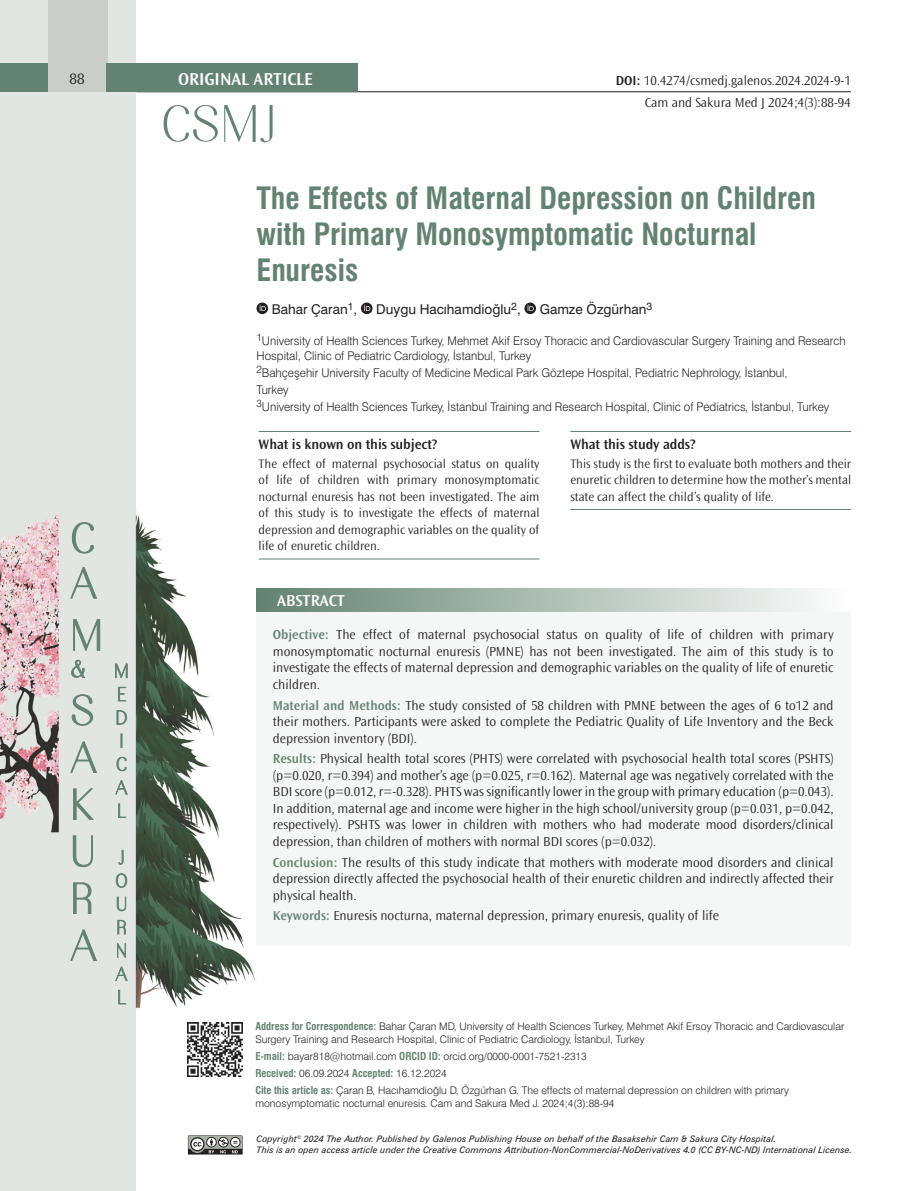
<style>
.page{position:relative;width:915px;height:1191px;background:#fff}
.page>*{position:absolute;margin:0;border:0;box-sizing:border-box;transform-origin:0 0}
.BASLIK{font:30px/36px "Swiss Condensed Bold Tr";color:#638372}
.t1{font:600 18px "Ocean Sans Std";color:#fff}
.t2{font:600 16.5px "Ocean Sans Std";color:#fff}
.t3{font:300 15.75px "Ocean Sans Std";color:#231f20}
.WHAT_IS{font:600 14.25px "Ocean Sans Std";letter-spacing:-.005em;color:#231f20}
.OZET{font:300 13.5px/16.5px "Ocean Sans Std";color:#231f20;text-align:justify}
.YAZARLAR{font:13.5px "Swiss Normal Tr";color:#231f20}
.DOİ{font:300 13.5px "Ocean Sans Std";color:#231f20}
.SAYFA_ARA{font:300 13.5px "Ocean Sans Std";color:#231f20}
.WHAT_IS_YAZISI{font:300 12.75px/16.5px "Ocean Sans Std";color:#231f20;text-align:justify}
.KURUM{font:12px/15px "Swiss Light Tr";color:#231f20}
.YAZİSMA{font:10.5px/12.8px "Swiss Light Tr";color:#231f20}
.t4{font:9px/10.8px "Swiss Italic Tr";color:#231f20}
.s1{font-weight:600}
.s2{font-weight:600;color:#638372}
.s3{font-family:"Swiss Condensed Bold Tr";color:#638372}
</style>
<div class="page">
<div style="left:0;top:0;width:136px;height:1191px;background:#e1e6e2"></div>
<img style="left:0;top:509px;width:260px;height:500px">
<div style="left:48px;top:0;width:59px;height:92px;background:#c9cfc8"></div>
<svg style="left:118px;top:990px;width:8px;height:14px"></svg>
<svg style="left:115px;top:966px;width:12px;height:15px"></svg>
<svg style="left:117px;top:943px;width:9px;height:14px"></svg>
<svg style="left:117px;top:920px;width:9px;height:14px"></svg>
<svg style="left:117px;top:896px;width:9px;height:15px"></svg>
<svg style="left:116px;top:873px;width:11px;height:14px"></svg>
<svg style="left:118px;top:850px;width:5px;height:14px"></svg>
<svg style="left:118px;top:803px;width:8px;height:14px"></svg>
<svg style="left:115px;top:780px;width:12px;height:14px"></svg>
<svg style="left:116px;top:757px;width:10px;height:14px"></svg>
<svg style="left:121px;top:733px;width:1px;height:14px"></svg>
<svg style="left:117px;top:710px;width:10px;height:14px"></svg>
<svg style="left:118px;top:687px;width:8px;height:14px"></svg>
<svg style="left:115px;top:663px;width:12px;height:15px"></svg>
<svg style="left:70px;top:929px;width:27px;height:31px"></svg>
<svg style="left:73px;top:882px;width:18px;height:31px"></svg>
<svg style="left:73px;top:835px;width:20px;height:32px"></svg>
<svg style="left:73px;top:788px;width:21px;height:31px"></svg>
<svg style="left:70px;top:741px;width:27px;height:32px"></svg>
<svg style="left:72px;top:694px;width:21px;height:31px"></svg>
<svg style="left:71px;top:660px;width:14px;height:17px"></svg>
<svg style="left:73px;top:619px;width:27px;height:31px"></svg>
<svg style="left:70px;top:567px;width:27px;height:31px"></svg>
<svg style="left:72px;top:522px;width:22px;height:31px"></svg>
<hr style="left:137px;top:91px;width:713px;height:1px;background:#231f20">
<div style="left:106px;top:64px;width:252px;height:28px;background:#638372"></div>
<div style="left:0;top:64px;width:48px;height:28px;background:#638372"></div>
<svg style="left:163px;top:105px;width:109px;height:38px"></svg>
<svg style="left:188px;top:1135px;width:54px;height:19px"></svg>
<img style="left:188px;top:1022px;width:54px;height:54px">
<div style="left:256px;top:588px;width:594px;height:24px;background:linear-gradient(to right,#628271,#fdfdfd)"></div>
<div style="left:256px;top:612px;width:594px;height:333px;background:#f4f7f5"></div>
<hr style="left:570px;top:431px;width:280px;height:1px;background:#638372">
<hr style="left:570px;top:509px;width:280px;height:1px;background:#638372">
<hr style="left:258px;top:431px;width:281px;height:1px;background:#638372">
<hr style="left:258px;top:558px;width:281px;height:1px;background:#638372">
<svg style="left:256px;top:302px;width:12px;height:12px"></svg>
<svg style="left:259px;top:305px;width:7px;height:6px"></svg>
<svg style="left:361px;top:302px;width:11px;height:12px"></svg>
<svg style="left:364px;top:305px;width:6px;height:6px"></svg>
<svg style="left:524px;top:302px;width:12px;height:12px"></svg>
<svg style="left:527px;top:305px;width:6px;height:6px"></svg>
<p class="t3" style="left:69px;top:70px;width:17px">88</p>
<h2 class="t1" style="left:178px;top:69px;width:136px">ORIGINAL ARTICLE</h2>
<p class="DOİ" style="left:615px;top:73px;width:236px"><span class="s1">DOI:</span> 10.4274/csmedj.galenos.2024.2024-9-1</p>
<p class="SAYFA_ARA" style="left:644px;top:95px;width:207px">Cam and Sakura Med J 2024;4(3):88-94</p>
<p class="BASLIK" style="left:256px;top:181px;width:561px">The Effects of Maternal Depression on Children with Primary Monosymptomatic Nocturnal<br>Enuresis</p>
<p class="YAZARLAR" style="left:272px;top:301px;width:87px">Bahar Çaran<sup>1</sup>,</p>
<p class="YAZARLAR" style="left:376px;top:301px;width:146px">Duygu Hacıhamdioğlu<sup>2</sup>,</p>
<p class="YAZARLAR" style="left:539px;top:301px;width:114px">Gamze Özgürhan<sup>3</sup></p>
<p class="KURUM" style="left:256px;top:333px;width:590px"><sup>1</sup>University of Health Sciences Turkey, Mehmet Akif Ersoy Thoracic and Cardiovascular Surgery Training and Research<br>Hospital, Clinic of Pediatric Cardiology, İstanbul, Turkey</p>
<p class="KURUM" style="left:256px;top:365px;width:532px"><sup>2</sup>Bahçeşehir University Faculty of Medicine Medical Park Göztepe Hospital, Pediatric Nephrology, İstanbul,</p>
<p class="KURUM" style="left:256px;top:382px;width:34px">Turkey</p>
<p class="KURUM" style="left:256px;top:399px;width:574px"><sup>3</sup>University of Health Sciences Turkey, İstanbul Training and Research Hospital, Clinic of Pediatrics, İstanbul, Turkey</p>
<p class="WHAT_IS" style="left:258px;top:436px;width:180px">What is known on this subject?</p>
<p class="WHAT_IS_YAZISI" style="left:258px;top:455px;width:282px">The effect of maternal psychosocial status on quality of life of children with primary monosymptomatic nocturnal enuresis has not been investigated. The aim of this study is to investigate the effects of maternal depression and demographic variables on the quality of life of enuretic children.</p>
<p class="WHAT_IS" style="left:570px;top:436px;width:127px">What this study adds?</p>
<p class="WHAT_IS_YAZISI" style="left:570px;top:455px;width:282px">This study is the first to evaluate both mothers and their enuretic children to determine how the mother’s mental state can affect the child’s quality of life.</p>
<p class="t2" style="left:277px;top:592px;width:69px">ABSTRACT</p>
<p class="OZET" style="left:273px;top:627px;width:562px"><span class="s2">Objective:</span> The effect of maternal psychosocial status on quality of life of children with primary monosymptomatic nocturnal enuresis (PMNE) has not been investigated. The aim of this study is to investigate the effects of maternal depression and demographic variables on the quality of life of enuretic children.</p>
<p class="OZET" style="left:273px;top:697px;width:562px"><span class="s2">Material and Methods:</span> The study consisted of 58 children with PMNE between the ages of 6 to12 and their mothers. Participants were asked to complete the Pediatric Quality of Life Inventory and the Beck depression inventory (BDI).</p>
<p class="OZET" style="left:273px;top:751px;width:562px"><span class="s2">Results:</span> Physical health total scores (PHTS) were correlated with psychosocial health total scores (PSHTS) (p=0.020, r=0.394) and mother’s age (p=0.025, r=0.162). Maternal age was negatively correlated with the BDI score (p=0.012, r=-0.328). PHTS was significantly lower in the group with primary education (p=0.043).<br>In addition, maternal age and income were higher in the high school/university group (p=0.031, p=0.042, respectively). PSHTS was lower in children with mothers who had moderate mood disorders/clinical depression, than children of mothers with normal BDI scores (p=0.032).</p>
<p class="OZET" style="left:273px;top:854px;width:562px"><span class="s2">Conclusion:</span> The results of this study indicate that mothers with moderate mood disorders and clinical depression directly affected the psychosocial health of their enuretic children and indirectly affected their physical health.</p>
<p class="OZET" style="left:273px;top:908px;width:447px"><span class="s2">Keywords:</span> Enuresis nocturna, maternal depression, primary enuresis, quality of life</p>
<p class="YAZİSMA" style="left:255px;top:1019px;width:590px"><span class="s3">Address for Correspondence:</span> Bahar Çaran MD, University of Health Sciences Turkey, Mehmet Akif Ersoy Thoracic and Cardiovascular<br>Surgery Training and Research Hospital, Clinic of Pediatric Cardiology, İstanbul, Turkey</p>
<p class="YAZİSMA" style="left:255px;top:1049px;width:333px"><span class="s3">E-mail:</span> bayar818@hotmail.com <span class="s3">ORCID ID:</span> orcid.org/0000-0001-7521-2313</p>
<p class="YAZİSMA" style="left:255px;top:1066px;width:193px"><span class="s3">Received:</span> 06.09.2024 <span class="s3">Accepted:</span> 16.12.2024</p>
<p class="YAZİSMA" style="left:255px;top:1083px;width:535px"><span class="s3">Cite this article as:</span> Çaran B, Hacıhamdioğlu D, Özgürhan G. The effects of maternal depression on children with primary monosymptomatic nocturnal enuresis. Cam and Sakura Med J. 2024;4(3):88-94</p>
<p class="t4" style="left:256px;top:1133px;width:597px">Copyright<sup>©</sup> 2024 The Author. Published by Galenos Publishing House on behalf of the Basaksehir Cam &amp; Sakura City Hospital.<br>This is an open access article under the Creative Commons Attribution-NonCommercial-NoDerivatives 4.0 (CC BY-NC-ND) International License.</p>
</div>
